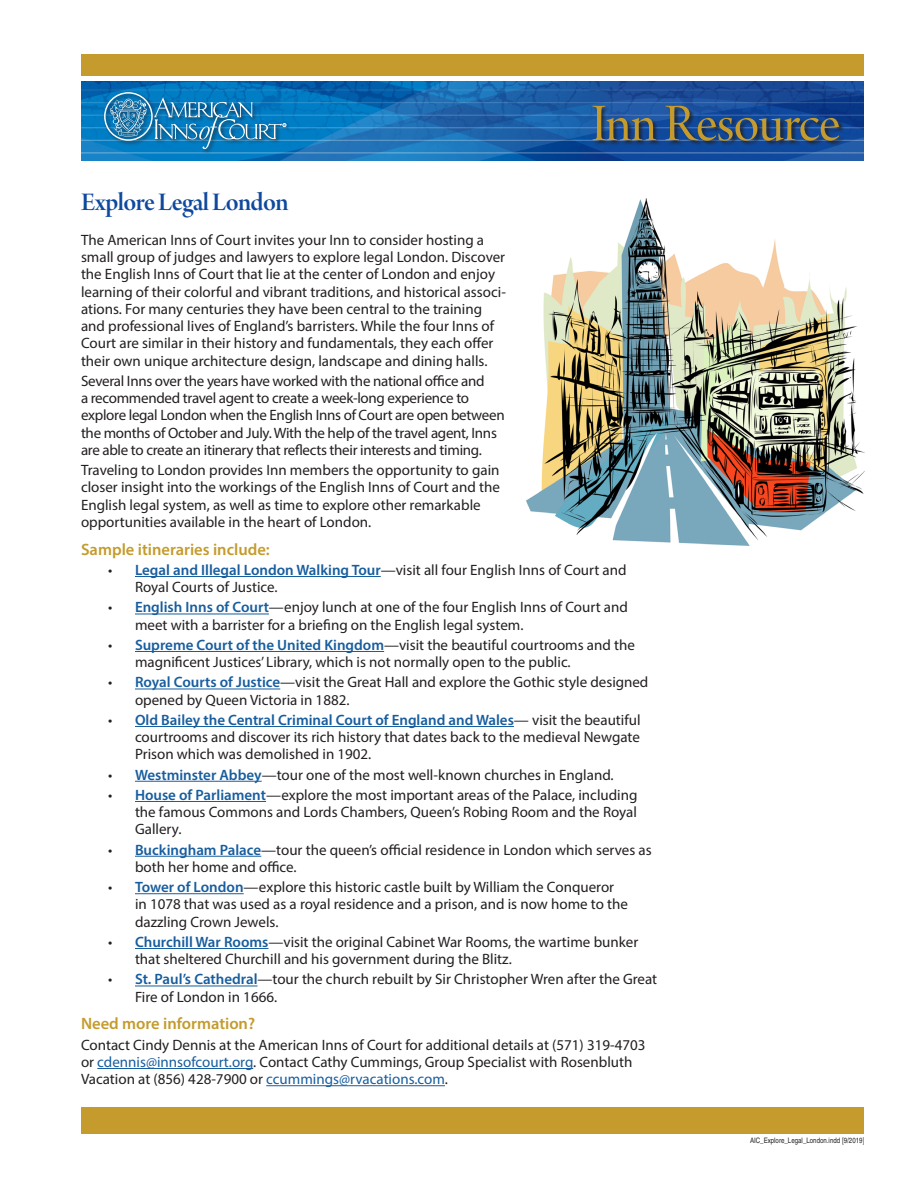
<style>
.page{position:relative;width:918px;height:1188px;background:#fff}
.page>*{position:absolute;margin:0;border:0;box-sizing:border-box;transform-origin:0 0}
.t1{font:56.1px "Arno Pro Display";letter-spacing:-.015em;color:#c49b2c}
.Subhead_1{font:27px "Arno Pro Smbd Display";letter-spacing:-.02em;color:#0f499d}
.Subhead_2{font:600 16.5px "Myriad Pro";color:#c49b2c}
.Body_Text{font:15px/17.2px "Myriad Pro";color:#231f20}
.Body_Text-2{font:15px/17.2px "Myriad Pro";letter-spacing:-.02em;color:#231f20}
.t2{font:condensed 7.5px "Helvetica";color:#231f20}
.s1{font-weight:600;color:#175d9e}
.s2{color:#175d9e}
</style>
<div class="page">
<img style="left:81px;top:81px;width:783px;height:80px">
<hr style="left:81px;top:89px;width:783px;height:2px;background:#fff">
<hr style="left:81px;top:102px;width:783px;height:1px;background:#fff">
<hr style="left:81px;top:115px;width:783px;height:1px;background:#fff">
<hr style="left:81px;top:127px;width:783px;height:1px;background:#fff">
<hr style="left:81px;top:140px;width:783px;height:1px;background:#fff">
<hr style="left:81px;top:152px;width:783px;height:1px;background:#fff">
<div style="left:81px;top:1107px;width:783px;height:27px;background:#c49b2c"></div>
<div style="left:81px;top:54px;width:783px;height:27px;background:#c49b2c"></div>
<hr style="left:81px;top:77px;width:783px;height:4px;background:#fff">
<div style="left:103px;top:91px;width:189px;height:63px;background:#231f20;opacity:.75"></div>
<svg style="left:110px;top:99px;width:37px;height:38px"></svg>
<div style="left:104px;top:92px;width:49px;height:49px;border:1px solid #fff;border-radius:50%"></div>
<svg style="left:154px;top:97px;width:132px;height:52px"></svg>
<div style="left:592px;top:106px;width:254px;height:41px;background:#231f20;opacity:.75"></div>
<hr style="left:135px;top:576px;width:246px;height:1px;background:#175d9e">
<hr style="left:135px;top:614px;width:134px;height:1px;background:#175d9e">
<hr style="left:135px;top:651px;width:249px;height:1px;background:#175d9e">
<hr style="left:135px;top:689px;width:145px;height:1px;background:#175d9e">
<hr style="left:135px;top:726px;width:379px;height:1px;background:#175d9e">
<hr style="left:135px;top:781px;width:127px;height:1px;background:#175d9e">
<hr style="left:135px;top:801px;width:131px;height:1px;background:#175d9e">
<hr style="left:135px;top:856px;width:126px;height:1px;background:#175d9e">
<hr style="left:135px;top:893px;width:109px;height:1px;background:#175d9e">
<hr style="left:135px;top:948px;width:134px;height:1px;background:#175d9e">
<hr style="left:135px;top:986px;width:123px;height:1px;background:#175d9e">
<hr style="left:97px;top:1068px;width:156px;height:1px;background:#175d9e">
<hr style="left:266px;top:1085px;width:179px;height:1px;background:#175d9e">
<img style="left:526px;top:199px;width:338px;height:347px">
<p class="t1" style="left:591px;top:93px;width:251px">Inn Resource</p>
<p class="Subhead_1" style="left:81px;top:187px;width:209px">Explore Legal London</p>
<p class="Body_Text" style="left:81px;top:231px;width:426px">The American Inns of Court invites your Inn to consider hosting a small group of judges and lawyers to explore legal London. Discover the English Inns of Court that lie at the center of London and enjoy learning of their colorful and vibrant traditions, and historical associ&shy;ations. For many centuries they have been central to the training and professional lives of England’s barristers. While the four Inns of Court are similar in their history and fundamentals, they each offer their own unique architecture design, landscape and dining halls.</p>
<p class="Body_Text-2" style="left:81px;top:372px;width:425px">Several Inns over the years have worked with the national office and<br>a recommended travel agent to create a week-long experience to explore legal London when the English Inns of Court are open between the months of October and July. With the help of the travel agent, Inns are able to create an itinerary that reflects their interests and timing.</p>
<p class="Body_Text" style="left:81px;top:461px;width:420px">Traveling to London provides Inn members the opportunity to gain closer insight into the workings of the English Inns of Court and the English legal system, as well as time to explore other remarkable opportunities available in the heart of London.</p>
<p class="Subhead_2" style="left:81px;top:539px;width:190px">Sample itineraries include:</p>
<p class="Body_Text" style="left:135px;top:561px;width:493px;text-indent:-27px">• <span class="s1">Legal and Illegal London Walking Tour</span>—visit all four English Inns of Court and<br>Royal Courts of Justice.</p>
<p class="Body_Text" style="left:135px;top:599px;width:494px;text-indent:-27px">• <span class="s1">English Inns of Court</span>—enjoy lunch at one of the four English Inns of Court and meet with a barrister for a briefing on the English legal system.</p>
<p class="Body_Text" style="left:135px;top:636px;width:501px;text-indent:-27px">• <span class="s1">Supreme Court of the United Kingdom</span>—visit the beautiful courtrooms and the magnificent Justices’ Library, which is not normally open to the public.</p>
<p class="Body_Text" style="left:135px;top:674px;width:515px;text-indent:-27px">• <span class="s1">Royal Courts of Justice</span>—visit the Great Hall and explore the Gothic style designed opened by Queen Victoria in 1882.</p>
<p class="Body_Text" style="left:135px;top:711px;width:507px;text-align:justify;text-indent:-27px">• <span class="s1">Old Bailey the Central Criminal Court of England and Wales</span>— visit the beautiful courtrooms and discover its rich history that dates back to the medieval Newgate Prison which was demolished in 1902.</p>
<p class="Body_Text" style="left:108px;top:766px;width:507px">• <span class="s1">Westminster Abbey</span>—tour one of the most well-known churches in England.</p>
<p class="Body_Text" style="left:135px;top:786px;width:504px;text-align:justify;text-indent:-27px">• <span class="s1">House of Parliament</span>—explore the most important areas of the Palace, including the famous Commons and Lords Chambers, Queen’s Robing Room and the Royal Gallery.</p>
<p class="Body_Text" style="left:135px;top:841px;width:518px;text-indent:-27px">• <span class="s1">Buckingham Palace</span>—tour the queen’s official residence in London which serves as both her home and office.</p>
<p class="Body_Text" style="left:135px;top:878px;width:494px;text-indent:-27px">• <span class="s1">Tower of London</span>—explore this historic castle built by William the Conqueror in 1078 that was used as a royal residence and a prison, and is now home to the dazzling Crown Jewels.</p>
<p class="Body_Text" style="left:135px;top:933px;width:505px;text-indent:-27px">• <span class="s1">Churchill War Rooms</span>—visit the original Cabinet War Rooms, the wartime bunker that sheltered Churchill and his government during the Blitz.</p>
<p class="Body_Text" style="left:135px;top:971px;width:524px;text-indent:-27px">• <span class="s1">St. Paul’s Cathedral</span>—tour the church rebuilt by Sir Christopher Wren after the Great<br>Fire of London in 1666.</p>
<p class="Subhead_2" style="left:81px;top:1013px;width:176px">Need more information?</p>
<p class="Body_Text" style="left:81px;top:1036px;width:566px">Contact Cindy Dennis at the American Inns of Court for additional details at (571) 319-4703 or <span class="s2">cdennis@innsofcourt.org</span>. Contact Cathy Cummings, Group Specialist with Rosenbluth<br>Vacation at (856) 428-7900 or <span class="s2">ccummings@rvacations.com</span>.</p>
<p class="t2" style="left:750px;top:1136px;width:116px">AIC_Explore_Legal_London.indd [9/2019]</p>
</div>
